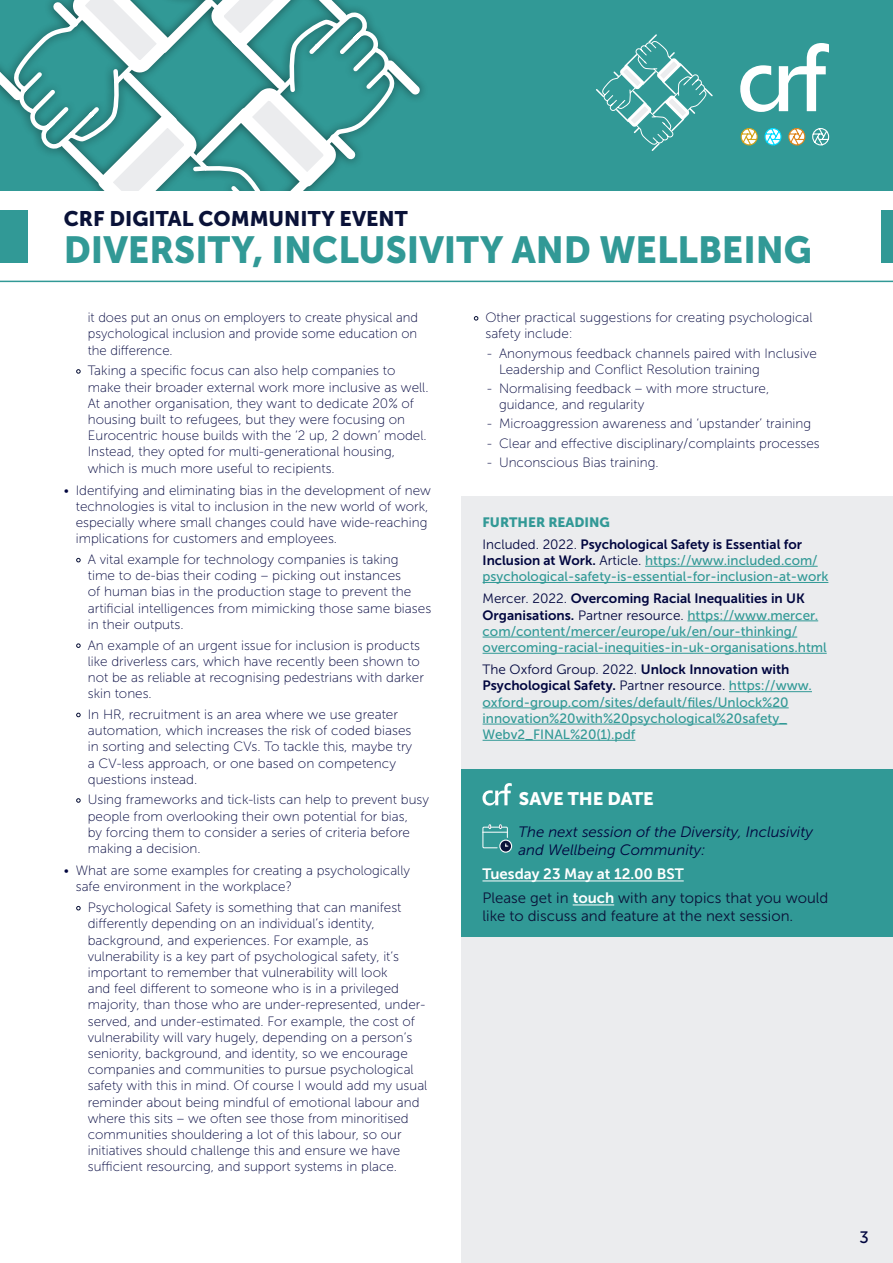
<style>
.page{position:relative;width:893px;height:1263px;background:#fff}
.page>*{position:absolute;margin:0;border:0;box-sizing:border-box;transform-origin:0 0}
.t1{font:37.5px "Museo Sans 900";color:#319996}
.t2{font:21px "Museo Sans 900";color:#0a1238}
.t3{font:18px "Museo Sans 900";color:#fff}
.t4{font:16.5px "Museo Sans 500";color:#00053e}
.t5{font:15px/18px "Museo Sans 300";color:#0a1238}
.t6{font:italic 15px/18px "Museo Sans 300";color:#00053e}
.t7{font:15px "Museo Sans 700";color:#fff}
.t8{font:13.5px/16.2px "Museo Sans 100";color:#00053e}
.t9{font:13.5px/16.2px "Museo Sans 500";color:#319996}
.t10{font:13.5px "Museo Sans 700";color:#00053e}
.t11{font:13.5px "Museo Sans 300";color:#00053e}
.t12{font:13.5px "Museo Sans 900";color:#329996}
.s1{color:#0a1238}
.s2{font-family:"Museo Sans 300"}
.s3{font-family:"Museo Sans 700";color:#00053e}
.s4{font-family:"Museo Sans 300";color:#00053e}
.s5{font-family:"Museo Sans 700"}
.s6{font-family:"Museo Sans 500";color:#319996}
.s7{font-family:"Museo Sans 700";color:#fff}
</style>
<div class="page">
<div style="left:461px;top:497px;width:432px;height:766px;background:#ebecee"></div>
<div style="left:0;top:0;width:893px;height:191px;background:#319996"></div>
<svg style="left:740px;top:43px;width:89px;height:69px"></svg>
<svg style="left:740px;top:128px;width:18px;height:18px"></svg>
<svg style="left:764px;top:128px;width:18px;height:18px"></svg>
<svg style="left:788px;top:128px;width:18px;height:18px"></svg>
<svg style="left:812px;top:128px;width:18px;height:18px"></svg>
<svg style="left:596px;top:34px;width:117px;height:117px"></svg>
<svg style="left:0;top:0;width:423px;height:179px"></svg>
<svg style="left:227px;top:76px;width:120px;height:115px"></svg>
<svg style="left:200px;top:0;width:121px;height:59px"></svg>
<svg style="left:61px;top:0;width:121px;height:84px"></svg>
<svg style="left:87px;top:102px;width:121px;height:89px"></svg>
<div style="left:0;top:210px;width:27px;height:53px;background:#319996"></div>
<div style="left:881px;top:210px;width:12px;height:53px;background:#319996"></div>
<hr style="left:0;top:281px;width:893px;height:1px;background:#319996">
<hr style="left:645px;top:566px;width:173px;height:1px;background:#319996">
<hr style="left:483px;top:582px;width:345px;height:1px;background:#319996">
<hr style="left:687px;top:620px;width:131px;height:1px;background:#319996">
<hr style="left:483px;top:637px;width:314px;height:1px;background:#319996">
<hr style="left:483px;top:653px;width:344px;height:1px;background:#319996">
<hr style="left:729px;top:691px;width:83px;height:1px;background:#319996">
<hr style="left:483px;top:707px;width:306px;height:1px;background:#319996">
<hr style="left:483px;top:724px;width:304px;height:1px;background:#319996">
<hr style="left:483px;top:740px;width:152px;height:1px;background:#319996">
<div style="left:461px;top:769px;width:432px;height:167px;background:#319996"></div>
<hr style="left:482px;top:880px;width:202px;height:1px;background:#fff">
<hr style="left:573px;top:904px;width:41px;height:1px;background:#fff">
<svg style="left:482px;top:783px;width:30px;height:22px"></svg>
<svg style="left:500px;top:840px;width:12px;height:12px"></svg>
<div style="left:499px;top:839px;width:13px;height:14px;border:1px solid #fff;border-radius:50%"></div>
<svg style="left:482px;top:824px;width:26px;height:24px"></svg>
<h2 class="t2" style="left:64px;top:207px;width:345px">CRF DIGITAL COMMUNITY EVENT</h2>
<h1 class="t1" style="left:64px;top:228px;width:750px">DIVERSITY, INCLUSIVITY AND WELLBEING</h1>
<p class="t8" style="left:88px;top:310px;width:332px;text-align:justify">it does put an onus on employers to create physical and psychological inclusion and provide some education on the difference.</p>
<p class="t8" style="left:88px;top:363px;width:342px;text-indent:-12px"><span class="s1">•</span> Taking a specific focus can also help companies to make their broader external work more inclusive as well.<br>At another organisation, they want to dedicate 20% of housing built to refugees, but they were focusing on Eurocentric house builds with the ‘2 up, 2 down’ model.<br>Instead, they opted for multi-generational housing, which is much more useful to recipients.</p>
<p class="t8" style="left:76px;top:482px;width:357px;text-indent:-12px">• Identifying and eliminating bias in the development of new technologies is vital to inclusion in the new world of work, especially where small changes could have wide-reaching implications for customers and employees.</p>
<p class="t8" style="left:88px;top:551px;width:345px;text-indent:-12px"><span class="s1">•</span> A vital example for technology companies is taking<br>time to de-bias their coding – picking out instances<br>of human bias in the production stage to prevent the artificial intelligences from mimicking those same biases in their outputs.</p>
<p class="t8" style="left:88px;top:637px;width:338px;text-indent:-12px"><span class="s1">•</span> An example of an urgent issue for inclusion is products like driverless cars, which have recently been shown to not be as reliable at recognising pedestrians with darker skin tones.</p>
<p class="t8" style="left:88px;top:706px;width:326px;text-indent:-12px"><span class="s1">•</span> In HR, recruitment is an area where we use greater automation, which increases the risk of coded biases in sorting and selecting CVs. To tackle this, maybe try a CV-less approach, or one based on competency questions instead.</p>
<p class="t8" style="left:88px;top:792px;width:343px;text-indent:-12px"><span class="s1">•</span> Using frameworks and tick-lists can help to prevent busy people from overlooking their own potential for bias,<br>by forcing them to consider a series of criteria before making a decision.</p>
<p class="t8" style="left:76px;top:863px;width:336px;text-indent:-12px">• What are some examples for creating a psychologically safe environment in the workplace?</p>
<p class="t8" style="left:88px;top:899px;width:341px;text-indent:-12px"><span class="s1">•</span> Psychological Safety is something that can manifest differently depending on an individual’s identity, background, and experiences. For example, as vulnerability is a key part of psychological safety, it’s important to remember that vulnerability will look<br>and feel different to someone who is in a privileged majority, than those who are under-represented, under&shy;served, and under-estimated. For example, the cost of vulnerability will vary hugely, depending on a person’s seniority, background, and identity, so we encourage companies and communities to pursue psychological safety with this in mind. Of course I would add my usual reminder about being mindful of emotional labour and where this sits – we often see those from minoritised communities shouldering a lot of this labour, so our initiatives should challenge this and ensure we have sufficient resourcing, and support systems in place.</p>
<p class="t8" style="left:485px;top:310px;width:328px;text-indent:-12px"><span class="s1">•</span> Other practical suggestions for creating psychological safety include:</p>
<p class="t8" style="left:499px;top:345px;width:319px;text-indent:-12px">- Anonymous feedback channels paired with Inclusive<br>Leadership and Conflict Resolution training</p>
<p class="t8" style="left:499px;top:380px;width:272px;text-indent:-12px">- Normalising feedback – with more structure, guidance, and regularity</p>
<p class="t8" style="left:487px;top:416px;width:326px">- Microaggression awareness and ‘upstander’ training</p>
<p class="t8" style="left:487px;top:435px;width:334px">- Clear and effective disciplinary/complaints processes</p>
<p class="t8" style="left:487px;top:454px;width:173px">- Unconscious Bias training.</p>
<p class="t12" style="left:483px;top:514px;width:129px">FURTHER READING</p>
<p class="t10" style="left:483px;top:536px;width:321px"><span class="s2">Included. 2022.</span> Psychological Safety is Essential for</p>
<p class="t9" style="left:483px;top:552px;width:347px"><span class="s3">Inclusion at Work.</span> <span class="s4">Article.</span> https://www.included.com/ psychological-safety-is-essential-for-inclusion-at-work</p>
<p class="t10" style="left:483px;top:591px;width:324px"><span class="s2">Mercer. 2022.</span> Overcoming Racial Inequalities in UK</p>
<p class="t9" style="left:483px;top:607px;width:346px"><span class="s3">Organisations.</span> <span class="s4">Partner resource.</span> https://www.mercer. com/content/mercer/europe/uk/en/our-thinking/ overcoming-racial-inequities-in-uk-organisations.html</p>
<p class="t11" style="left:483px;top:662px;width:308px">The Oxford Group. 2022. <span class="s5">Unlock Innovation with</span></p>
<p class="t10" style="left:483px;top:678px;width:331px">Psychological Safety. <span class="s2">Partner resource.</span> <span class="s6">https://www.</span></p>
<p class="t9" style="left:483px;top:694px;width:308px;text-align:justify">oxford-group.com/sites/default/files/Unlock%20 innovation%20with%20psychological%20safety_ Webv2_FINAL%20(1).pdf</p>
<h3 class="t3" style="left:519px;top:788px;width:136px">SAVE THE DATE</h3>
<p class="t6" style="left:518px;top:823px;width:296px">The next session of the Diversity, Inclusivity and Wellbeing Community:</p>
<p class="t7" style="left:482px;top:866px;width:203px">Tuesday 23 May at 12.00 BST</p>
<p class="t5" style="left:482px;top:889px;width:347px">Please get in <span class="s7">touch</span> with any topics that you would like to discuss and feature at the next session.</p>
<p class="t4" style="left:859px;top:1229px;width:11px">3</p>
</div>
